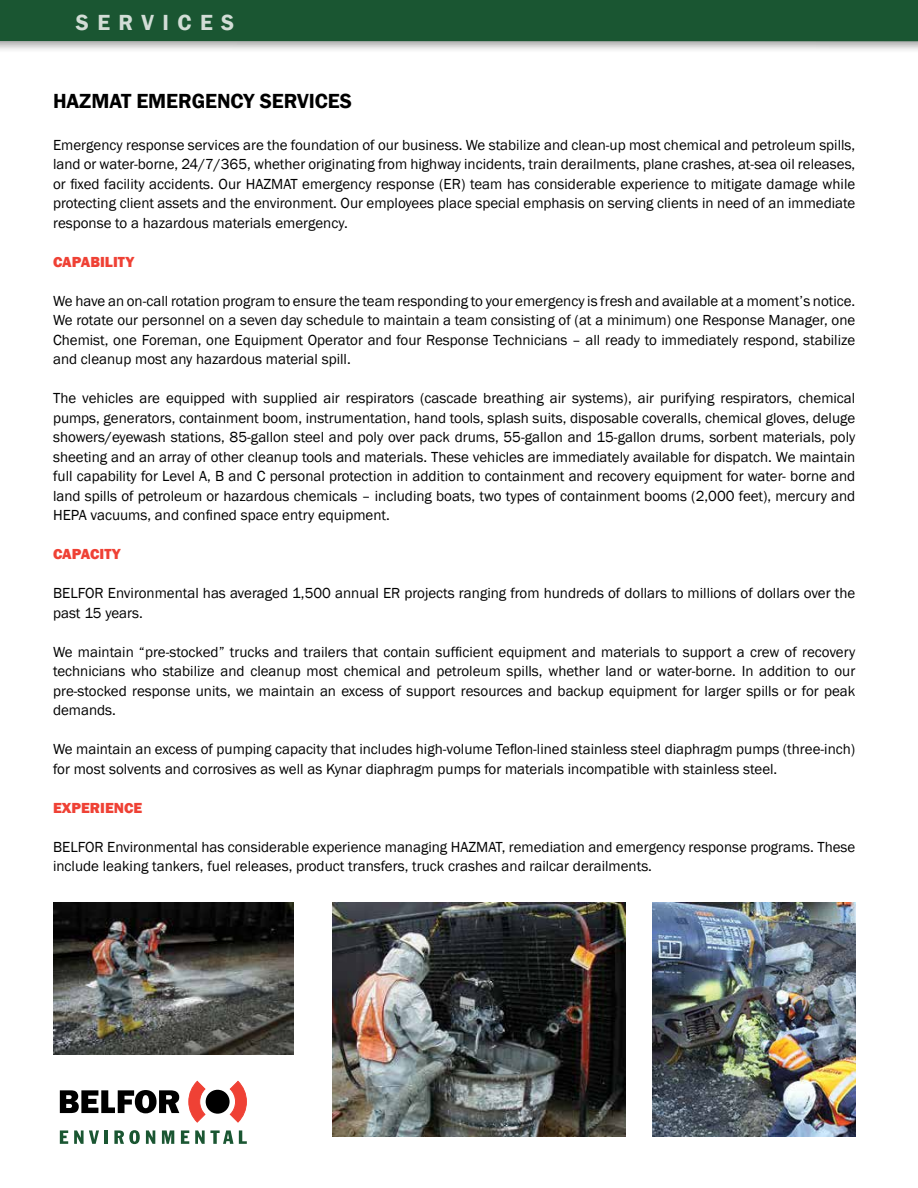
<style>
.page{position:relative;width:918px;height:1188px;background:#fff}
.page>*{position:absolute;margin:0;border:0;box-sizing:border-box;transform-origin:0 0}
.t1{font:600 22.5px "Franklin Gothic";letter-spacing:.375em;color:#fff}
.t2{font:600 21px "Franklin Gothic";letter-spacing:-.005em;color:#000}
.t3{font:15px/19.5px "Franklin Gothic";color:#000;text-align:justify}
.t4{font:800 15px "Franklin Gothic";color:#ef4135}
</style>
<div class="page">
<div style="left:0;top:0;width:918px;height:54px;background:#000;opacity:.4"></div>
<div style="left:0;top:0;width:918px;height:41px;background:#1a5632"></div>
<svg style="left:60px;top:1130px;width:8px;height:14px"></svg>
<svg style="left:74px;top:1130px;width:25px;height:14px"></svg>
<hr style="left:104px;top:1130px;width:4px;height:14px;background:#1a5632">
<svg style="left:114px;top:1130px;width:26px;height:14px"></svg>
<svg style="left:146px;top:1130px;width:9px;height:14px"></svg>
<svg style="left:162px;top:1130px;width:12px;height:14px"></svg>
<svg style="left:181px;top:1130px;width:8px;height:14px"></svg>
<svg style="left:195px;top:1130px;width:51px;height:14px"></svg>
<div style="left:206px;top:1090px;width:24px;height:24px;background:#000;border-radius:50%"></div>
<svg style="left:188px;top:1081px;width:18px;height:42px"></svg>
<svg style="left:230px;top:1081px;width:16px;height:42px"></svg>
<svg style="left:60px;top:1090px;width:119px;height:23px"></svg>
<img style="left:53px;top:903px;width:241px;height:151px">
<img style="left:333px;top:903px;width:292px;height:233px">
<img style="left:652px;top:903px;width:203px;height:233px">
<h1 class="t1" style="left:76px;top:9px;width:160px">SERVICES</h1>
<h2 class="t2" style="left:53px;top:88px;width:301px">HAZMAT EMERGENCY SERVICES</h2>
<p class="t3" style="left:53px;top:135px;width:804px">Emergency response services are the foundation of our business. We stabilize and clean-up most chemical and petroleum spills, land or water-borne, 24/7/365, whether originating from highway incidents, train derailments, plane crashes, at-sea oil releases, or fixed facility accidents. Our HAZMAT emergency response (ER) team has considerable experience to mitigate damage while protecting client assets and the environment. Our employees place special emphasis on serving clients in need of an immediate response to a hazardous materials emergency.</p>
<p class="t4" style="left:53px;top:252px;width:83px">CAPABILITY</p>
<p class="t3" style="left:53px;top:291px;width:804px">We have an on-call rotation program to ensure the team responding to your emergency is fresh and available at a moment’s notice.<br>We rotate our personnel on a seven day schedule to maintain a team consisting of (at a minimum) one Response Manager, one Chemist, one Foreman, one Equipment Operator and four Response Technicians – all ready to immediately respond, stabilize and cleanup most any hazardous material spill.</p>
<p class="t3" style="left:53px;top:389px;width:804px">The vehicles are equipped with supplied air respirators (cascade breathing air systems), air purifying respirators, chemical pumps, generators, containment boom, instrumentation, hand tools, splash suits, disposable coveralls, chemical gloves, deluge showers/eyewash stations, 85-gallon steel and poly over pack drums, 55-gallon and 15-gallon drums, sorbent materials, poly sheeting and an array of other cleanup tools and materials. These vehicles are immediately available for dispatch. We maintain full capability for Level A, B and C personal protection in addition to containment and recovery equipment for water- borne and land spills of petroleum or hazardous chemicals – including boats, two types of containment booms (2,000 feet), mercury and HEPA vacuums, and confined space entry equipment.</p>
<p class="t4" style="left:53px;top:544px;width:69px">CAPACITY</p>
<p class="t3" style="left:53px;top:584px;width:804px">BELFOR Environmental has averaged 1,500 annual ER projects ranging from hundreds of dollars to millions of dollars over the past 15 years.</p>
<p class="t3" style="left:53px;top:642px;width:804px">We maintain “pre-stocked” trucks and trailers that contain sufficient equipment and materials to support a crew of recovery technicians who stabilize and cleanup most chemical and petroleum spills, whether land or water-borne. In addition to our pre-stocked response units, we maintain an excess of support resources and backup equipment for larger spills or for peak demands.</p>
<p class="t3" style="left:53px;top:740px;width:804px">We maintain an excess of pumping capacity that includes high-volume Teflon-lined stainless steel diaphragm pumps (three-inch) for most solvents and corrosives as well as Kynar diaphragm pumps for materials incompatible with stainless steel.</p>
<p class="t4" style="left:53px;top:798px;width:91px">EXPERIENCE</p>
<p class="t3" style="left:53px;top:837px;width:804px">BELFOR Environmental has considerable experience managing HAZMAT, remediation and emergency response programs. These include leaking tankers, fuel releases, product transfers, truck crashes and railcar derailments.</p>
</div>
